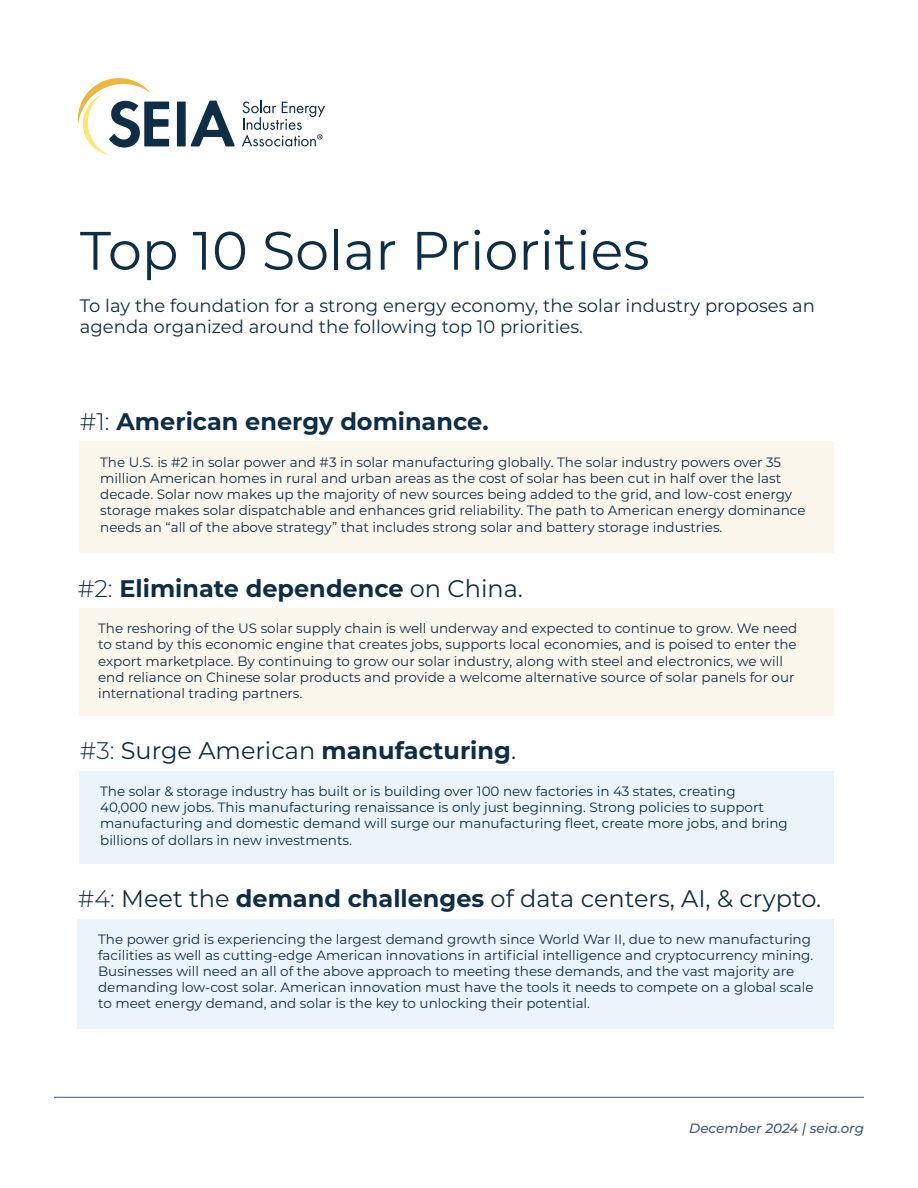
<style>
.page{position:relative;width:918px;height:1188px;background:#fff}
.page>*{position:absolute;margin:0;border:0;box-sizing:border-box;transform-origin:0 0}
.t1{font:54px "Montserrat";color:#102d46}
.t2{font:24px "Montserrat";color:#102d46}
.t3{font:700 24px "Montserrat";color:#102d46}
.t4{font:18px/21.6px "Montserrat";color:#102d46}
.t5{font:13.5px/16.2px "Montserrat";color:#102d46}
.t6{font:italic 500 13.5px "Montserrat";color:#435a78}
.s1{font-weight:300}
.s2{font-weight:400}
.s3{font-weight:700}
</style>
<div class="page">
<hr style="left:54px;top:1097px;width:810px;height:1px;background:#435a78">
<svg style="left:242px;top:101px;width:83px;height:45px"></svg>
<svg style="left:78px;top:78px;width:91px;height:77px"></svg>
<div style="left:177px;top:102px;width:9px;height:44px;background:#102d46"></div>
<svg style="left:190px;top:101px;width:45px;height:45px"></svg>
<div style="left:80px;top:442px;width:754px;height:111px;background:#fcf7ed"></div>
<div style="left:80px;top:771px;width:754px;height:93px;background:#ebf4fa"></div>
<div style="left:80px;top:608px;width:754px;height:108px;background:#fcf7ed"></div>
<div style="left:78px;top:919px;width:756px;height:110px;background:#ebf4fa"></div>
<h1 class="t1" style="left:80px;top:213px;width:571px">Top 10 Solar Priorities</h1>
<h3 class="t4" style="left:80px;top:294px;width:737px">To lay the foundation for a strong energy economy, the solar industry proposes an agenda organized around the following top 10 priorities.</h3>
<h2 class="t3" style="left:80px;top:404px;width:410px"><span class="s1">#1:</span> American energy dominance.</h2>
<p class="t5" style="left:100px;top:453px;width:707px">The U.S. is #2 in solar power and #3 in solar manufacturing globally. The solar industry powers over 35 million American homes in rural and urban areas as the cost of solar has been cut in half over the last decade. Solar now makes up the majority of new sources being added to the grid, and low-cost energy storage makes solar dispatchable and enhances grid reliability. The path to American energy dominance needs an “all of the above strategy” that includes strong solar and battery storage industries.</p>
<h2 class="t3" style="left:78px;top:571px;width:447px"><span class="s1">#2:</span> Eliminate dependence <span class="s2">on China.</span></h2>
<p class="t5" style="left:98px;top:620px;width:701px">The reshoring of the US solar supply chain is well underway and expected to continue to grow. We need to stand by this economic engine that creates jobs, supports local economies, and is poised to enter the export marketplace. By continuing to grow our solar industry, along with steel and electronics, we will end reliance on Chinese solar products and provide a welcome alternative source of solar panels for our international trading partners.</p>
<h2 class="t2" style="left:80px;top:734px;width:438px"><span class="s1">#3:</span> Surge American <span class="s3">manufacturing</span>.</h2>
<p class="t5" style="left:100px;top:783px;width:689px">The solar &amp; storage industry has built or is building over 100 new factories in 43 states, creating<br>40,000 new jobs. This manufacturing renaissance is only just beginning. Strong policies to support manufacturing and domestic demand will surge our manufacturing fleet, create more jobs, and bring billions of dollars in new investments.</p>
<h2 class="t2" style="left:78px;top:882px;width:745px"><span class="s1">#4:</span> Meet the <span class="s3">demand challenges</span> of data centers, AI, &amp; crypto.</h2>
<p class="t5" style="left:98px;top:930px;width:717px">The power grid is experiencing the largest demand growth since World War II, due to new manufacturing facilities as well as cutting-edge American innovations in artificial intelligence and cryptocurrency mining.<br>Businesses will need an all of the above approach to meeting these demands, and the vast majority are demanding low-cost solar. American innovation must have the tools it needs to compete on a global scale to meet energy demand, and solar is the key to unlocking their potential.</p>
<p class="t6" style="left:689px;top:1119px;width:176px">December 2024 | seia.org</p>
</div>
